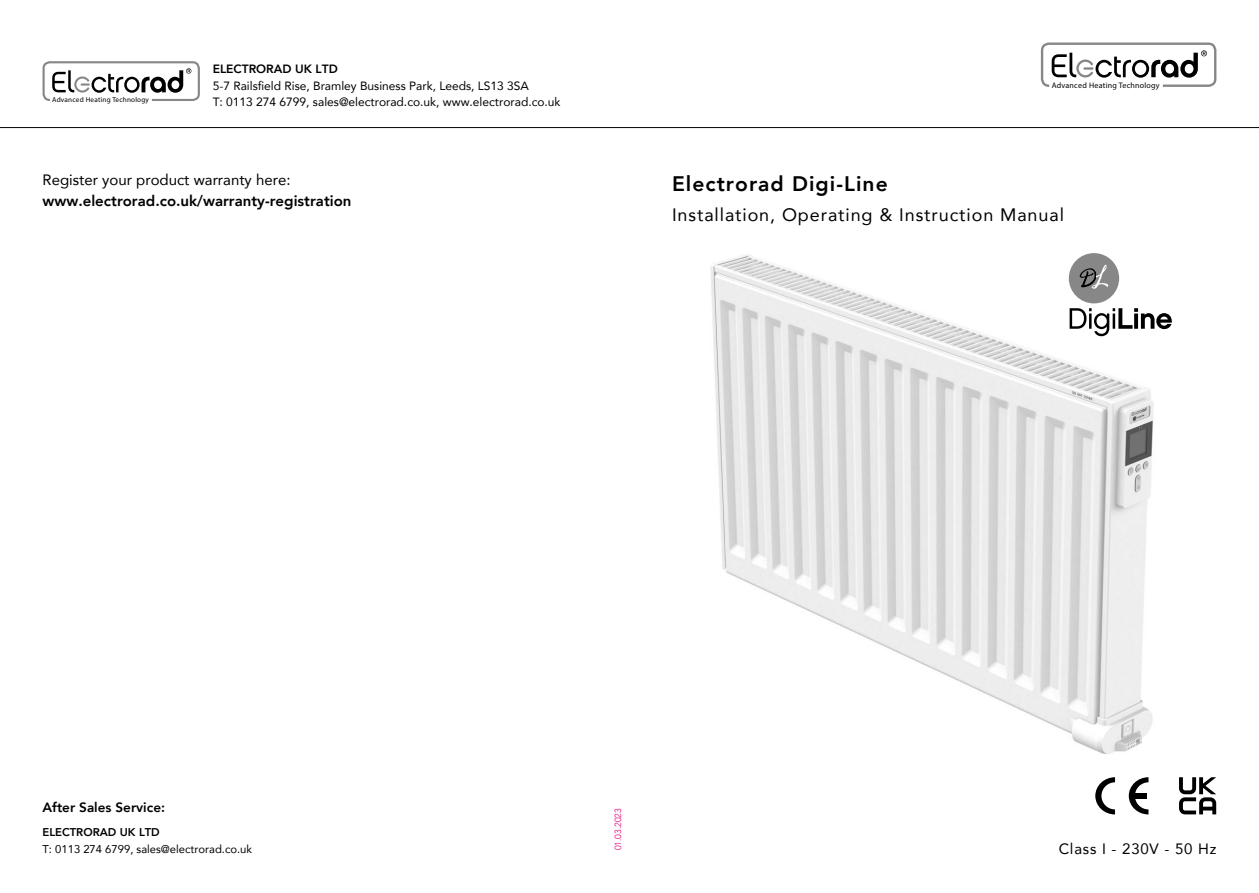
<style>
.page{position:relative;width:1259px;height:893px;background:#fff}
.page>*{position:absolute;margin:0;border:0;box-sizing:border-box;transform-origin:0 0}
.t1{font:800 21px "Avenir";letter-spacing:.05em;color:#000}
.t2{font:18px "Avenir";letter-spacing:.05em;color:#000}
.t3{font:800 15px "Avenir";color:#000}
.t4{font:15px "Avenir";color:#000}
.t5{font:15px "Avenir";letter-spacing:.05em;color:#000}
.t6{font:800 13.5px "Avenir";color:#000}
.t7{font:12px/16.5px "Avenir";color:#000}
.t8{font:800 12px "Avenir";color:#000}
.t9{font:11.25px "Avenir";color:#000}
.t10{font:800 11.25px "Avenir";color:#000}
.t11{font:300 9px "Avenir";color:#e6007d}
.t12{font:7.95px "Myriad Pro";letter-spacing:.03em;color:#000}
.t13{font:7.2px "Myriad Pro";letter-spacing:.03em;color:#000}
</style>
<div class="page">
<hr style="left:0;top:127px;width:1259px;height:1px;background:#000">
<svg style="left:1051px;top:50px;width:156px;height:28px"></svg>
<div style="left:1041px;top:43px;width:175px;height:44px;border:2px solid #878787;border-radius:7px"></div>
<svg style="left:52px;top:68px;width:139px;height:25px"></svg>
<div style="left:43px;top:61px;width:157px;height:40px;border:2px solid #878787;border-radius:6px"></div>
<img style="left:710px;top:253px;width:444px;height:501px">
<svg style="left:1095px;top:777px;width:20px;height:37px"></svg>
<svg style="left:1128px;top:777px;width:20px;height:37px"></svg>
<div style="left:1134px;top:793px;width:12px;height:5px;background:#000"></div>
<svg style="left:1069px;top:308px;width:102px;height:28px"></svg>
<div style="left:1068px;top:253px;width:51px;height:50px;background:#878787;border-radius:50%"></div>
<svg style="left:1079px;top:265px;width:29px;height:24px"></svg>
<svg style="left:1179px;top:777px;width:37px;height:37px"></svg>
<p class="t13" style="left:52px;top:95px;width:98px">Advanced Heating Technology</p>
<p class="t8" style="left:213px;top:60px;width:127px">ELECTRORAD UK LTD</p>
<p class="t7" style="left:213px;top:77px;width:349px">5-7 Railsfield Rise, Bramley Business Park, Leeds, LS13 3SA<br>T: 0113 274 6799, sales@electrorad.co.uk, www.electrorad.co.uk</p>
<p class="t4" style="left:43px;top:168px;width:249px">Register your product warranty here:</p>
<p class="t3" style="left:43px;top:189px;width:310px">www.electrorad.co.uk/warranty-registration</p>
<p class="t12" style="left:1051px;top:80px;width:109px">Advanced Heating Technology</p>
<h1 class="t1" style="left:672px;top:167px;width:217px">Electrorad Digi-Line</h1>
<h2 class="t2" style="left:672px;top:201px;width:393px">Installation, Operating &amp; Instruction Manual</h2>
<p class="t6" style="left:43px;top:797px;width:124px">After Sales Service:</p>
<p class="t10" style="left:43px;top:823px;width:119px">ELECTRORAD UK LTD</p>
<p class="t9" style="left:43px;top:840px;width:211px">T: 0113 274 6799, sales@electrorad.co.uk</p>
<p class="t5" style="left:1058px;top:837px;width:159px">Class I - 230V - 50 Hz</p>
<p class="t11" style="left:613px;top:850px;width:44px;rotate:-90deg">01.03.2023</p>
</div>
